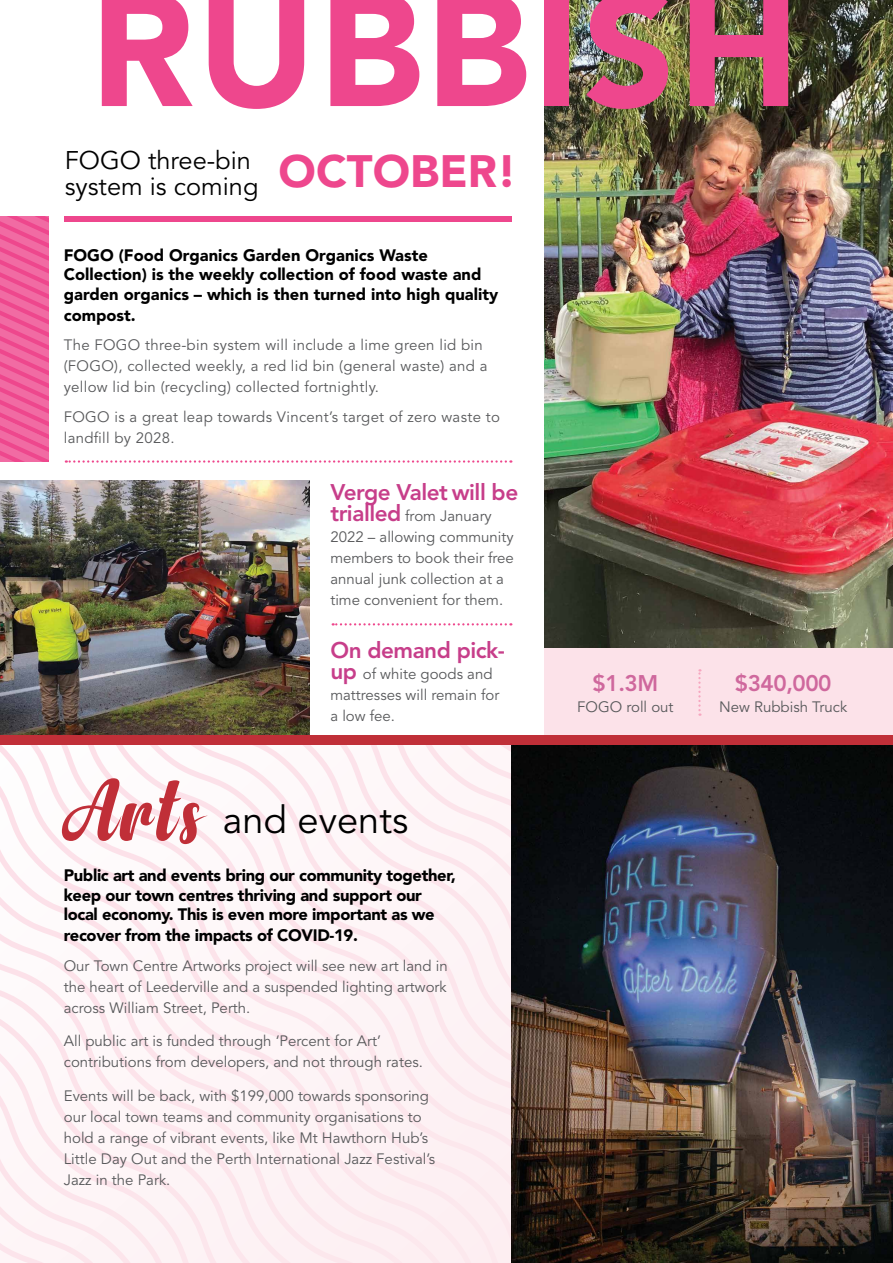
<style>
.page{position:relative;width:893px;height:1263px;background:#fff}
.page>*{position:absolute;margin:0;border:0;box-sizing:border-box;transform-origin:0 0}
.t1{font:900 160.05px "Avenir LT Std";letter-spacing:.02em;color:#ee478d}
.t2{font:900 45px "Avenir LT Std";color:#ee478d}
.t3{font:38.1px "Avenir LT Std";color:#000}
.t4{font:25.35px/25.3px "Avenir LT Std";color:#000}
.t5{font:800 22.5px "Avenir LT Std";letter-spacing:-.02em;color:#c73e8a}
.t6{font:800 22.5px "Avenir LT Std";letter-spacing:-.02em;color:#cf689d}
.t7{font:900 16.5px/19.5px "Avenir LT Std";letter-spacing:-.02em;color:#000}
.t8{font:900 16.5px/19.5px "Avenir LT Std";color:#000}
.t9{font:15px/21px "Avenir LT Std";color:#58595b}
.t10{font:15px/21px "Avenir LT Std";letter-spacing:.02em;color:#58595b}
.s1{font-weight:800;font-size:22.5px;color:#c73e8a}
</style>
<div class="page">
<svg style="left:0;top:216px;width:49px;height:265px;background:#f069a1"></svg>
<div style="left:544px;top:647px;width:349px;height:89px;background:#fce2e9"></div>
<svg style="left:0;top:745px;width:511px;height:518px;fill:#fdf4f6"></svg>
<img style="left:545px;top:0;width:348px;height:647px">
<img style="left:511px;top:745px;width:382px;height:518px">
<svg style="left:66px;top:460px;width:445px;height:3px"></svg>
<img style="left:0;top:481px;width:310px;height:254px">
<svg style="left:333px;top:623px;width:178px;height:2px"></svg>
<div style="left:65px;top:216px;width:447px;height:6px;background:#ee478d"></div>
<svg style="left:62px;top:778px;width:146px;height:66px"></svg>
<div style="left:0;top:735px;width:893px;height:10px;background:#c02f38"></div>
<svg style="left:698px;top:669px;width:3px;height:47px"></svg>
<h1 class="t1" style="left:90px;top:-46px;width:711px">RUBBISH</h1>
<h3 class="t4" style="left:65px;top:149px;width:195px">FOGO three-bin system is coming</h3>
<h2 class="t2" style="left:279px;top:144px;width:240px">OCTOBER!</h2>
<p class="t8" style="left:64px;top:245px;width:436px">FOGO (Food Organics Garden Organics Waste<br>Collection) is the weekly collection of food waste and garden organics – which is then turned into high quality</p>
<p class="t8" style="left:64px;top:305px;width:74px">compost.</p>
<p class="t10" style="left:64px;top:335px;width:425px">The FOGO three-bin system will include a lime green lid bin (FOGO), collected weekly, a red lid bin (general waste) and a yellow lid bin (recycling) collected fortnightly.</p>
<p class="t10" style="left:64px;top:406px;width:438px">FOGO is a great leap towards Vincent’s target of zero waste to landfill by 2028.</p>
<h3 class="t5" style="left:330px;top:479px;width:189px">Verge Valet will be</h3>
<p class="t9" style="left:330px;top:506px;width:185px"><span class="s1">trialled</span> from January<br>2022 – allowing community members to book their free annual junk collection at a time convenient for them.</p>
<h3 class="t5" style="left:330px;top:636px;width:176px">On demand pick-</h3>
<p class="t9" style="left:330px;top:663px;width:171px"><span class="s1">up</span> of white goods and mattresses will remain for a low fee.</p>
<h3 class="t3" style="left:223px;top:797px;width:187px">and events</h3>
<p class="t7" style="left:64px;top:866px;width:394px">Public art and events bring our community together, keep our town centres thriving and support our local economy. This is even more important as we</p>
<p class="t7" style="left:64px;top:926px;width:296px">recover from the impacts of COVID-19.</p>
<p class="t9" style="left:64px;top:955px;width:386px;text-align:justify">Our Town Centre Artworks project will see new art land in the heart of Leederville and a suspended lighting artwork across William Street, Perth.</p>
<p class="t9" style="left:64px;top:1031px;width:361px">All public art is funded through ‘Percent for Art’ contributions from developers, and not through rates.</p>
<p class="t9" style="left:64px;top:1086px;width:373px">Events will be back, with $199,000 towards sponsoring our local town teams and community organisations to hold a range of vibrant events, like Mt Hawthorn Hub’s Little Day Out and the Perth International Jazz Festival’s Jazz in the Park.</p>
<h3 class="t6" style="left:593px;top:669px;width:67px">$1.3M</h3>
<p class="t9" style="left:577px;top:696px;width:98px">FOGO roll out</p>
<h3 class="t6" style="left:735px;top:669px;width:98px">$340,000</h3>
<p class="t9" style="left:719px;top:696px;width:130px">New Rubbish Truck</p>
</div>
